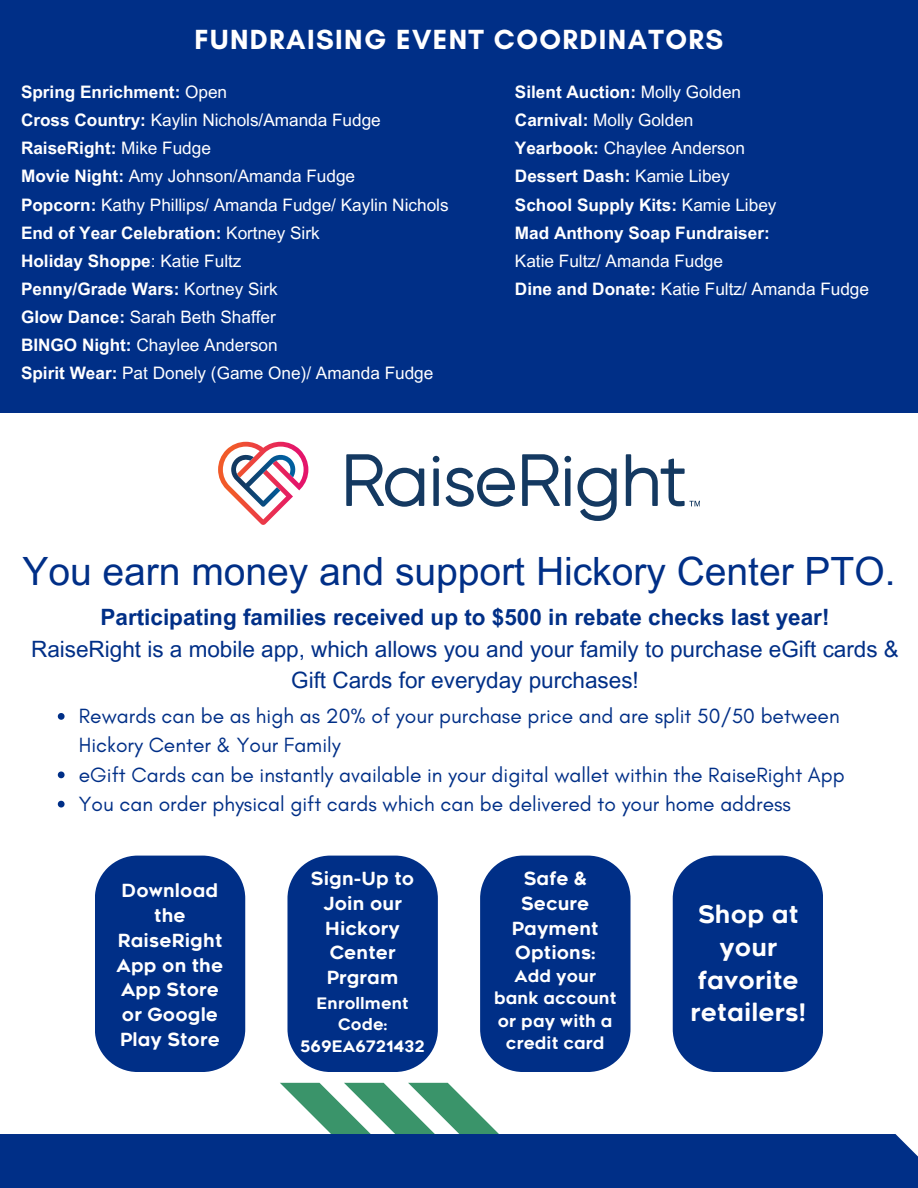
<style>
.page{position:relative;width:918px;height:1188px;background:#fff}
.page>*{position:absolute;margin:0;border:0;box-sizing:border-box;transform-origin:0 0}
.t1{font:39px "Arial MT Pro";color:#002f87}
.t2{font:700 28.2px "Glacial Indifference";letter-spacing:.05em;color:#fff}
.t3{font:24px/32.7px "Renogare Soft";color:#fff;text-align:center}
.t4{font:22.5px/31.5px "Arial MT Pro";color:#002f87;text-align:center}
.t5{font:700 22.5px "Arial MT Pro";color:#002f87}
.t6{font:21px/29.2px "Glacial Indifference";color:#002f87}
.t7{font:18px/24.8px "Renogare Soft";color:#fff;text-align:center}
.t8{font:17.25px/28.2px "Arial MT Pro";color:#fff}
.t9{font:700 17.25px/28.2px "Arial MT Pro";color:#fff}
.t10{font:16.5px/22.5px "Renogare Soft";color:#fff;text-align:center}
.t11{font:15.75px/21.3px "Renogare Soft";color:#fff;text-align:center}
.s1{font-weight:400}
.s2{font-weight:700}
</style>
<div class="page">
<div style="left:0;top:0;width:918px;height:413px;background:#002f87"></div>
<svg style="left:346px;top:454px;width:78px;height:53px"></svg>
<div style="left:433px;top:469px;width:6px;height:37px;background:#143961"></div>
<svg style="left:522px;top:454px;width:38px;height:52px"></svg>
<div style="left:564px;top:456px;width:7px;height:6px;background:#143961;border-radius:50%"></div>
<div style="left:565px;top:469px;width:6px;height:37px;background:#143961"></div>
<svg style="left:577px;top:468px;width:40px;height:53px"></svg>
<svg style="left:446px;top:468px;width:69px;height:39px"></svg>
<svg style="left:433px;top:456px;width:6px;height:6px"></svg>
<svg style="left:218px;top:442px;width:90px;height:83px"></svg>
<svg style="left:626px;top:454px;width:74px;height:52px"></svg>
<svg style="left:280px;top:1083px;width:219px;height:51px"></svg>
<div style="left:0;top:1134px;width:918px;height:54px;background:#002f87"></div>
<svg style="left:58px;top:713px;width:7px;height:7px"></svg>
<svg style="left:58px;top:772px;width:7px;height:6px"></svg>
<svg style="left:58px;top:801px;width:7px;height:7px"></svg>
<div style="left:95px;top:856px;width:150px;height:216px;background:#002f87"></div>
<div style="left:287px;top:856px;width:151px;height:216px;background:#002f87"></div>
<div style="left:480px;top:856px;width:151px;height:216px;background:#002f87"></div>
<div style="left:673px;top:856px;width:150px;height:216px;background:#002f87"></div>
<h2 class="t2" style="left:195px;top:23px;width:530px">FUNDRAISING EVENT COORDINATORS</h2>
<p class="t9" style="left:515px;top:80px;width:263px">Silent Auction: <span class="s1">Molly Golden<br></span>Carnival: <span class="s1">Molly Golden<br></span>Yearbook: <span class="s1">Chaylee Anderson<br></span>Dessert Dash: <span class="s1">Kamie Libey<br></span>School Supply Kits: <span class="s1">Kamie Libey<br></span>Mad Anthony Soap Fundraiser:</p>
<p class="t8" style="left:515px;top:249px;width:356px">Katie Fultz/ Amanda Fudge<br><span class="s2">Dine and Donate:</span> Katie Fultz/ Amanda Fudge</p>
<p class="t8" style="left:21px;top:80px;width:429px"><span class="s2">Spring Enrichment:</span> Open<br><span class="s2">Cross Country:</span> Kaylin Nichols/Amanda Fudge <span class="s2">RaiseRight:</span> Mike Fudge<br><span class="s2">Movie Night:</span> Amy Johnson/Amanda Fudge<br><span class="s2">Popcorn:</span> Kathy Phillips/ Amanda Fudge/ Kaylin Nichols <span class="s2">End of Year Celebration:</span> Kortney Sirk<br><span class="s2">Holiday Shoppe</span>: Katie Fultz<br><span class="s2">Penny/Grade Wars:</span> Kortney Sirk<br><span class="s2">Glow Dance:</span> Sarah Beth Shaffer<br><span class="s2">BINGO Night:</span> Chaylee Anderson<br><span class="s2">Spirit Wear:</span> Pat Donely (Game One)/ Amanda Fudge</p>
<h1 class="t1" style="left:22px;top:557px;width:875px">You earn money and support Hickory Center PTO.</h1>
<h3 class="t5" style="left:101px;top:609px;width:731px">Participating families received up to $500 in rebate checks last year!</h3>
<h3 class="t4" style="left:31px;top:636px;width:869px">RaiseRight is a mobile app, which allows you and your family to purchase eGift cards &amp;<br>Gift Cards for everyday purchases!</h3>
<p class="t6" style="left:79px;top:701px;width:767px">Rewards can be as high as 20% of your purchase price and are split 50/50 between Hickory Center &amp; Your Family<br>eGift Cards can be instantly available in your digital wallet within the RaiseRight App You can order physical gift cards which can be delivered to your home address</p>
<p class="t7" style="left:117px;top:881px;width:108px">Download the<br>RaiseRight<br>App on the<br>App Store or Google<br>Play Store</p>
<p class="t7" style="left:311px;top:868px;width:105px">Sign-Up to<br>Join our<br>Hickory<br>Center<br>Prgram</p>
<p class="t11" style="left:300px;top:994px;width:126px">Enrollment<br>Code:<br>569EA6721432</p>
<p class="t7" style="left:512px;top:868px;width:88px">Safe &amp;<br>Secure<br>Payment<br>Options:</p>
<p class="t10" style="left:494px;top:967px;width:124px">Add your bank account or pay with a credit card</p>
<h3 class="t3" style="left:691px;top:901px;width:117px">Shop at your favorite retailers!</h3>
</div>
